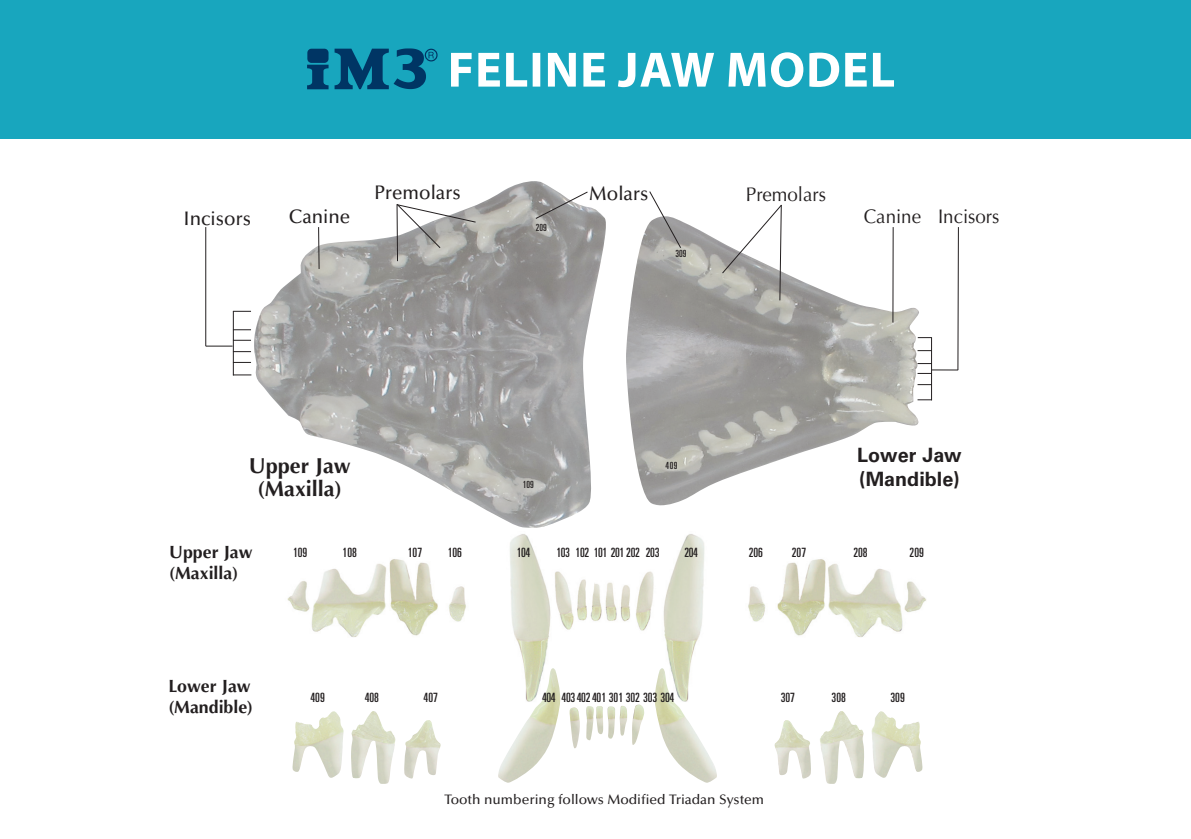
<style>
.page{position:relative;width:1191px;height:839px;background:#fff}
.page>*{position:absolute;margin:0;border:0;box-sizing:border-box;transform-origin:0 0}
.t1{font:700 21.6px/23.6px "Optima LT Std";color:#231f20;text-align:center}
.t2{font:500 19.8px "Optima LT Std";color:#231f20;scale:.95 1}
.t3{font:19.8px "Optima LT Std";color:#231f20;scale:.95 1}
.t4{font:700 19.8px/23.6px "Univers LT Std";color:#231f20}
.t5{font:700 17.8px/20.6px "Optima LT Std";color:#231f20}
.t6{font:500 13.8px "Optima LT Std";color:#231f20}
.t7{font:ultra-condensed 12.8px "Univers";color:#231f20}
.t8{font:ultra-condensed 12.8px "Univers";letter-spacing:-.025em;color:#231f20}
.t9{font:ultra-condensed 9.8px "Univers";color:#231f20}
</style>
<div class="page">
<svg style="left:205px;top:181px;width:754px;height:603px"></svg>
<div style="left:0;top:0;width:1190px;height:139px;background:#18a6be"></div>
<svg style="left:334px;top:48px;width:103px;height:41px"></svg>
<svg style="left:307px;top:49px;width:21px;height:40px"></svg>
<svg style="left:451px;top:52px;width:443px;height:35px"></svg>
<p class="t2" style="left:183px;top:207px;width:73px">Incisors</p>
<p class="t2" style="left:289px;top:205px;width:66px">Canine</p>
<p class="t2" style="left:374px;top:181px;width:92px">Premolars</p>
<p class="t9" style="left:536px;top:222px;width:12px">209</p>
<p class="t2" style="left:589px;top:182px;width:64px">Molars</p>
<p class="t3" style="left:746px;top:182px;width:86px">Premolars</p>
<p class="t9" style="left:675px;top:247px;width:12px">309</p>
<p class="t3" style="left:863px;top:205px;width:144px">Canine Incisors</p>
<p class="t1" style="left:249px;top:453px;width:103px">Upper Jaw (Maxilla)</p>
<p class="t9" style="left:522px;top:479px;width:12px">109</p>
<p class="t9" style="left:665px;top:459px;width:13px">409</p>
<p class="t4" style="left:857px;top:444px;width:106px">Lower Jaw (Mandible)</p>
<p class="t5" style="left:169px;top:542px;width:85px">Upper Jaw (Maxilla)</p>
<p class="t5" style="left:168px;top:675px;width:86px">Lower Jaw (Mandible)</p>
<p class="t7" style="left:293px;top:545px;width:16px">109</p>
<p class="t7" style="left:342px;top:545px;width:16px">108</p>
<p class="t7" style="left:408px;top:545px;width:16px">107</p>
<p class="t7" style="left:448px;top:545px;width:16px">106</p>
<p class="t7" style="left:516px;top:545px;width:15px">104</p>
<p class="t8" style="left:556px;top:545px;width:105px">103 102 101 201 202 203</p>
<p class="t7" style="left:684px;top:545px;width:15px">204</p>
<p class="t7" style="left:748px;top:545px;width:16px">206</p>
<p class="t7" style="left:791px;top:545px;width:16px">207</p>
<p class="t7" style="left:853px;top:545px;width:16px">208</p>
<p class="t7" style="left:909px;top:545px;width:16px">209</p>
<p class="t8" style="left:542px;top:690px;width:134px">404 403402 401 301 302 303 304</p>
<p class="t7" style="left:310px;top:690px;width:16px">409</p>
<p class="t7" style="left:365px;top:690px;width:16px">408</p>
<p class="t7" style="left:423px;top:690px;width:16px">407</p>
<p class="t7" style="left:780px;top:690px;width:16px">307</p>
<p class="t7" style="left:831px;top:690px;width:16px">308</p>
<p class="t7" style="left:890px;top:690px;width:16px">309</p>
<p class="t6" style="left:444px;top:791px;width:321px">Tooth numbering follows Modified Triadan System</p>
</div>
